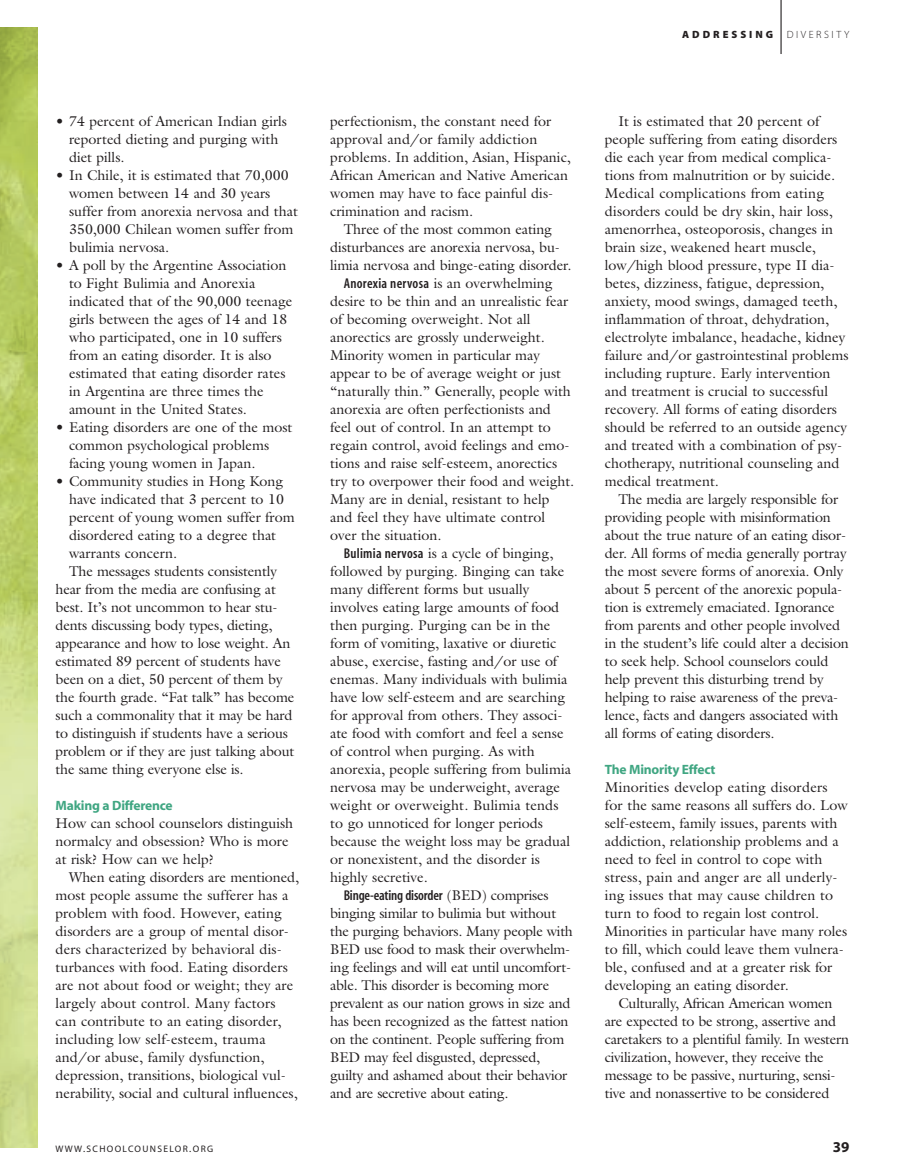
<style>
.page{position:relative;width:905px;height:1175px;background:#fff}
.page>*{position:absolute;margin:0;border:0;box-sizing:border-box;transform-origin:0 0}
.t1{font:15px "Myriad MM.700.600";color:#231f20}
.t2{font:14.25px/18px "Galliard";color:#231f20}
.t3{font:14.25px "Myriad MM.565.300";letter-spacing:-.01em;color:#231f20}
.t4{font:13.5px "Myriad MM.700.600";letter-spacing:-.015em;color:#40a682}
.t5{font:10.5px "Myriad MM.830.300";letter-spacing:.285em;color:#231f20}
.t6{font:10.5px "Myriad MM.215.600";letter-spacing:.245em;color:#231f20}
.t7{font:9.45px "Myriad MM.400.600";letter-spacing:.14em;color:#231f20}
.s1{font-family:"Myriad MM.565.300"}
.s2{font-family:"Galliard"}
.s3{font-size:10.5px}
</style>
<div class="page">
<img style="left:0;top:27px;width:37px;height:1121px">
<hr style="left:780px;top:0;width:1px;height:54px;background:#231f20">
<p class="t2" style="left:69px;top:112px;width:219px;text-indent:-14px">• 74 percent of American Indian girls reported dieting and purging with diet pills.</p>
<p class="t2" style="left:69px;top:166px;width:230px;text-indent:-14px">• In Chile, it is estimated that 70,000 women between 14 and 30 years suffer from anorexia nervosa and that<br>350,000 Chilean women suffer from bulimia nervosa.</p>
<p class="t2" style="left:69px;top:256px;width:225px;text-indent:-14px">• A poll by the Argentine Association to Fight Bulimia and Anorexia indicated that of the 90,000 teenage girls between the ages of 14 and 18 who participated, one in 10 suffers from an eating disorder. It is also estimated that eating disorder rates in Argentina are three times the amount in the United States.</p>
<p class="t2" style="left:69px;top:418px;width:225px;text-indent:-14px">• Eating disorders are one of the most common psychological problems facing young women in Japan.</p>
<p class="t2" style="left:56px;top:472px;width:229px">• Community studies in Hong Kong</p>
<p class="t2" style="left:69px;top:490px;width:216px">have indicated that 3 percent to 10</p>
<p class="t2" style="left:69px;top:508px;width:227px">percent of young women suffer from</p>
<p class="t2" style="left:69px;top:526px;width:209px">disordered eating to a degree that</p>
<p class="t2" style="left:69px;top:544px;width:109px">warrants concern.</p>
<p class="t2" style="left:69px;top:562px;width:209px">The messages students consistently</p>
<p class="t2" style="left:56px;top:580px;width:222px">hear from the media are confusing at</p>
<p class="t2" style="left:55px;top:598px;width:223px">best. It’s not uncommon to hear stu-</p>
<p class="t2" style="left:55px;top:616px;width:218px">dents discussing body types, dieting,</p>
<p class="t2" style="left:55px;top:634px;width:236px">appearance and how to lose weight. An</p>
<p class="t2" style="left:55px;top:652px;width:227px">estimated 89 percent of students have</p>
<p class="t2" style="left:55px;top:670px;width:228px">been on a diet, 50 percent of them by</p>
<p class="t2" style="left:55px;top:688px;width:240px">the fourth grade. “Fat talk” has become</p>
<p class="t2" style="left:55px;top:706px;width:238px">such a commonality that it may be hard</p>
<p class="t2" style="left:55px;top:724px;width:234px">to distinguish if students have a serious</p>
<p class="t2" style="left:55px;top:742px;width:240px">problem or if they are just talking about</p>
<p class="t2" style="left:55px;top:760px;width:189px">the same thing everyone else is.</p>
<p class="t4" style="left:56px;top:800px;width:119px">Making a Difference</p>
<p class="t2" style="left:56px;top:814px;width:239px">How can school counselors distinguish normalcy and obsession? Who is more at risk? How can we help?</p>
<p class="t2" style="left:56px;top:868px;width:245px;text-indent:14px">When eating disorders are mentioned, most people assume the sufferer has a problem with food. However, eating disorders are a group of mental disor&shy;ders characterized by behavioral dis&shy;turbances with food. Eating disorders are not about food or weight; they are largely about control. Many factors can contribute to an eating disorder, including low self-esteem, trauma and/or abuse, family dysfunction, depression, transitions, biological vul&shy;nerability, social and cultural influences,</p>
<p class="t2" style="left:330px;top:112px;width:242px">perfectionism, the constant need for approval and/or family addiction problems. In addition, Asian, Hispanic, African American and Native American women may have to face painful dis&shy;crimination and racism.</p>
<p class="t2" style="left:344px;top:220px;width:210px">Three of the most common eating</p>
<p class="t2" style="left:330px;top:238px;width:231px">disturbances are anorexia nervosa, bu-</p>
<p class="t2" style="left:330px;top:256px;width:243px">limia nervosa and binge-eating disorder.</p>
<p class="t2" style="left:344px;top:274px;width:210px"><span class="s1">Anorexia nervosa</span> is an overwhelming</p>
<p class="t2" style="left:330px;top:292px;width:239px">desire to be thin and an unrealistic fear</p>
<p class="t2" style="left:330px;top:310px;width:202px">of becoming overweight. Not all</p>
<p class="t2" style="left:330px;top:328px;width:216px">anorectics are grossly underweight.</p>
<p class="t2" style="left:330px;top:346px;width:211px">Minority women in particular may</p>
<p class="t2" style="left:330px;top:364px;width:232px">appear to be of average weight or just</p>
<p class="t2" style="left:330px;top:382px;width:242px">“naturally thin.” Generally, people with</p>
<p class="t2" style="left:330px;top:400px;width:222px">anorexia are often perfectionists and</p>
<p class="t2" style="left:330px;top:418px;width:222px">feel out of control. In an attempt to</p>
<p class="t2" style="left:330px;top:436px;width:241px">regain control, avoid feelings and emo-</p>
<p class="t2" style="left:330px;top:454px;width:228px">tions and raise self-esteem, anorectics</p>
<p class="t2" style="left:330px;top:472px;width:245px">try to overpower their food and weight.</p>
<p class="t2" style="left:330px;top:490px;width:221px">Many are in denial, resistant to help</p>
<p class="t2" style="left:330px;top:508px;width:216px">and feel they have ultimate control</p>
<p class="t2" style="left:330px;top:526px;width:113px">over the situation.</p>
<p class="t2" style="left:344px;top:544px;width:211px"><span class="s1">Bulimia nervosa</span> is a cycle of binging,</p>
<p class="t2" style="left:330px;top:562px;width:236px">followed by purging. Binging can take</p>
<p class="t2" style="left:330px;top:580px;width:201px">many different forms but usually</p>
<p class="t2" style="left:330px;top:598px;width:231px">involves eating large amounts of food</p>
<p class="t2" style="left:330px;top:616px;width:222px">then purging. Purging can be in the</p>
<p class="t2" style="left:330px;top:634px;width:228px">form of vomiting, laxative or diuretic</p>
<p class="t2" style="left:330px;top:652px;width:228px">abuse, exercise, fasting and/or use of</p>
<p class="t2" style="left:330px;top:670px;width:239px">enemas. Many individuals with bulimia</p>
<p class="t2" style="left:330px;top:688px;width:236px">have low self-esteem and are searching</p>
<p class="t2" style="left:330px;top:706px;width:234px">for approval from others. They associ-</p>
<p class="t2" style="left:330px;top:724px;width:235px">ate food with comfort and feel a sense</p>
<p class="t2" style="left:330px;top:742px;width:206px">of control when purging. As with</p>
<p class="t2" style="left:330px;top:760px;width:242px">anorexia, people suffering from bulimia</p>
<p class="t2" style="left:330px;top:778px;width:231px">nervosa may be underweight, average</p>
<p class="t2" style="left:330px;top:796px;width:230px">weight or overweight. Bulimia tends</p>
<p class="t2" style="left:330px;top:814px;width:214px">to go unnoticed for longer periods</p>
<p class="t2" style="left:330px;top:832px;width:241px">because the weight loss may be gradual</p>
<p class="t2" style="left:330px;top:850px;width:211px">or nonexistent, and the disorder is</p>
<p class="t2" style="left:330px;top:868px;width:99px">highly secretive.</p>
<p class="t3" style="left:344px;top:890px;width:206px">Binge-eating disorder <span class="s2">(BED) comprises</span></p>
<p class="t2" style="left:330px;top:904px;width:244px">binging similar to bulimia but without the purging behaviors. Many people with BED use food to mask their overwhelm&shy;ing feelings and will eat until uncomfort&shy;able. This disorder is becoming more prevalent as our nation grows in size and has been recognized as the fattest nation on the continent. People suffering from BED may feel disgusted, depressed, guilty and ashamed about their behavior and are secretive about eating.</p>
<p class="t5" style="left:682px;top:31px;width:93px">ADDRESSING</p>
<p class="t6" style="left:786px;top:31px;width:64px">DIVERSITY</p>
<p class="t2" style="left:604px;top:112px;width:245px;text-indent:14px">It is estimated that 20 percent of people suffering from eating disorders die each year from medical complica&shy;tions from malnutrition or by suicide.<br>Medical complications from eating disorders could be dry skin, hair loss, amenorrhea, osteoporosis, changes in brain size, weakened heart muscle, low/high blood pressure, type II dia&shy;betes, dizziness, fatigue, depression, anxiety, mood swings, damaged teeth, inflammation of throat, dehydration, electrolyte imbalance, headache, kidney failure and/or gastrointestinal problems including rupture. Early intervention and treatment is crucial to successful recovery. All forms of eating disorders should be referred to an outside agency and treated with a combination of psy&shy;chotherapy, nutritional counseling and medical treatment.</p>
<p class="t2" style="left:604px;top:490px;width:246px;text-indent:14px">The media are largely responsible for providing people with misinformation about the true nature of an eating disor&shy;der. All forms of media generally portray the most severe forms of anorexia. Only about 5 percent of the anorexic popula&shy;tion is extremely emaciated. Ignorance from parents and other people involved in the student’s life could alter a decision to seek help. School counselors could help prevent this disturbing trend by helping to raise awareness of the preva&shy;lence, facts and dangers associated with all forms of eating disorders.</p>
<p class="t4" style="left:604px;top:764px;width:112px">The Minority Effect</p>
<p class="t2" style="left:604px;top:778px;width:244px">Minorities develop eating disorders for the same reasons all suffers do. Low self-esteem, family issues, parents with addiction, relationship problems and a need to feel in control to cope with stress, pain and anger are all underly&shy;ing issues that may cause children to turn to food to regain lost control.<br>Minorities in particular have many roles to fill, which could leave them vulnera&shy;ble, confused and at a greater risk for developing an eating disorder.</p>
<p class="t2" style="left:604px;top:994px;width:246px;text-indent:14px">Culturally, African American women are expected to be strong, assertive and caretakers to a plentiful family. In western civilization, however, they receive the message to be passive, nurturing, sensi&shy;tive and nonassertive to be considered</p>
<p class="t7" style="left:56px;top:1145px;width:159px">WWW<span class="s3">.</span>SCHOOLCOUNSELOR<span class="s3">.</span>ORG</p>
<p class="t1" style="left:832px;top:1141px;width:18px">39</p>
</div>
